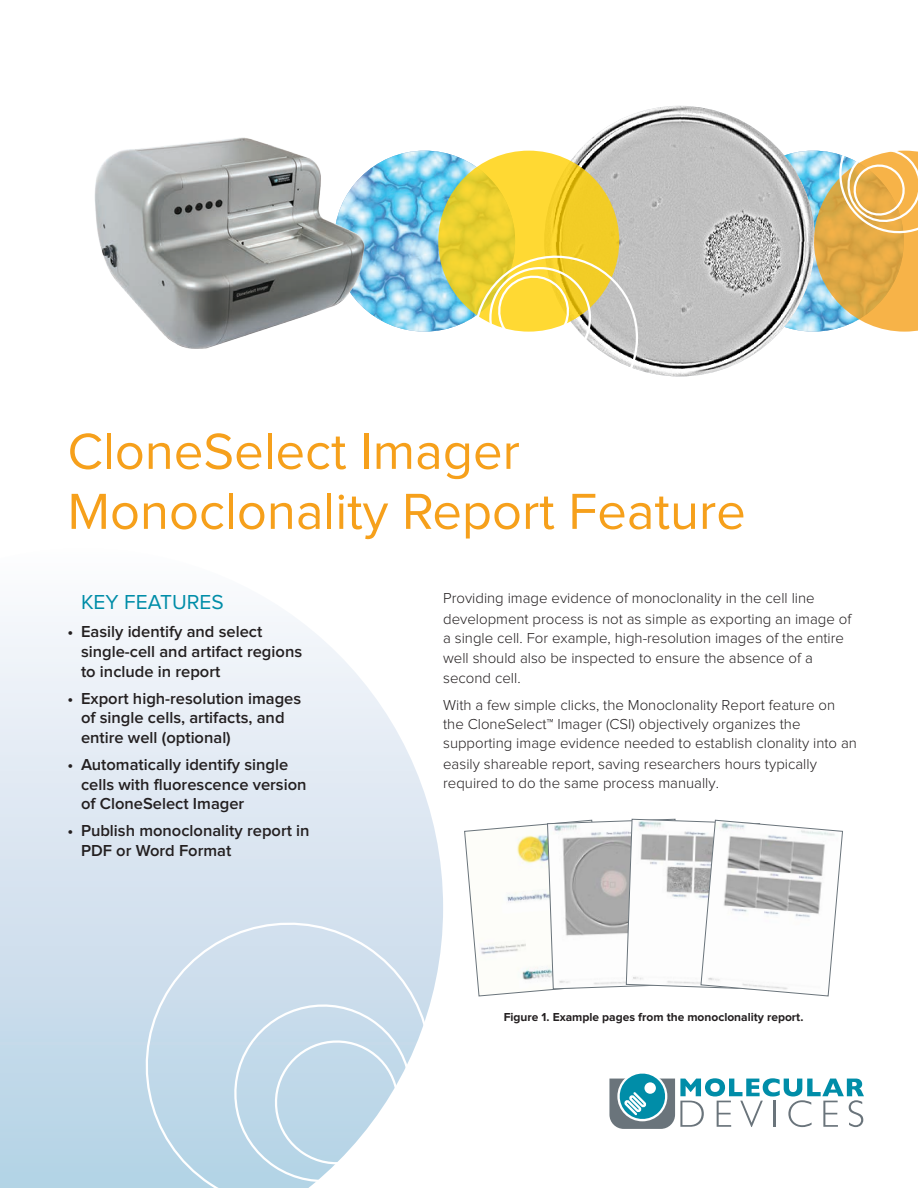
<style>
.page{position:relative;width:918px;height:1188px;background:#fff}
.page>*{position:absolute;margin:0;border:0;box-sizing:border-box;transform-origin:0 0}
.t1{font:52.5px/60px "Proxima Nova";color:#f6a01b}
.Circle_Heading{font:21px "Proxima Nova";color:#008da8}
.t2{font:600 16.5px/19.8px "Proxima Nova";color:#231f20}
.Body_Copy{font:300 15px/19.5px "Proxima Nova";color:#231f20}
.Body_Copy-2{font:700 12px "Proxima Nova";color:#231f20}
</style>
<div class="page">
<svg style="left:0;top:616px;width:443px;height:572px"></svg>
<img style="left:723px;top:151px;width:181px;height:181px;border-radius:90px">
<img style="left:544px;top:106px;width:271px;height:270px;border-radius:135px">
<svg style="left:814px;top:150px;width:104px;height:182px;background:#d9b871"></svg>
<svg style="left:609px;top:1073px;width:255px;height:56px"></svg>
<svg style="left:124px;top:904px;width:319px;height:284px;background:#cedfed"></svg>
<svg style="left:220px;top:993px;width:206px;height:195px"></svg>
<img style="left:334px;top:151px;width:181px;height:181px;border-radius:90px">
<svg style="left:438px;top:151px;width:181px;height:181px;background:#f2d12d"></svg>
<svg style="left:464px;top:246px;width:184px;height:127px"></svg>
<img style="left:94px;top:137px;width:275px;height:212px">
<svg style="left:464px;top:819px;width:379px;height:177px"></svg>
<p class="t1" style="left:68px;top:421px;width:680px">CloneSelect Imager<br>Monoclonality Report Feature</p>
<p class="Circle_Heading" style="left:81px;top:590px;width:144px">KEY FEATURES</p>
<p class="t2" style="left:81px;top:622px;width:223px;text-indent:-14px">• Easily identify and select single-cell and artifact regions to include in report</p>
<p class="t2" style="left:81px;top:688px;width:222px;text-indent:-14px">• Export high-resolution images of single cells, artifacts, and entire well (optional)</p>
<p class="t2" style="left:81px;top:754px;width:227px;text-indent:-14px">• Automatically identify single cells with fluorescence version of CloneSelect Imager</p>
<p class="t2" style="left:81px;top:820px;width:230px;text-indent:-14px">• Publish monoclonality report in<br>PDF or Word Format</p>
<p class="Body_Copy" style="left:443px;top:587px;width:410px;line-height:20.7px">Providing image evidence of monoclonality in the cell line development process is not as simple as exporting an image of</p>
<p class="Body_Copy" style="left:443px;top:627px;width:402px;line-height:20.2px">a single cell. For example, high-resolution images of the entire well should also be inspected to ensure the absence of a second cell.</p>
<p class="Body_Copy" style="left:443px;top:695px;width:415px">With a few simple clicks, the Monoclonality Report feature on the CloneSelect™ Imager (CSI) objectively organizes the supporting image evidence needed to establish clonality into an easily shareable report, saving researchers hours typically required to do the same process manually.</p>
<p class="Body_Copy-2" style="left:504px;top:1010px;width:301px">Figure 1. Example pages from the monoclonality report.</p>
</div>
